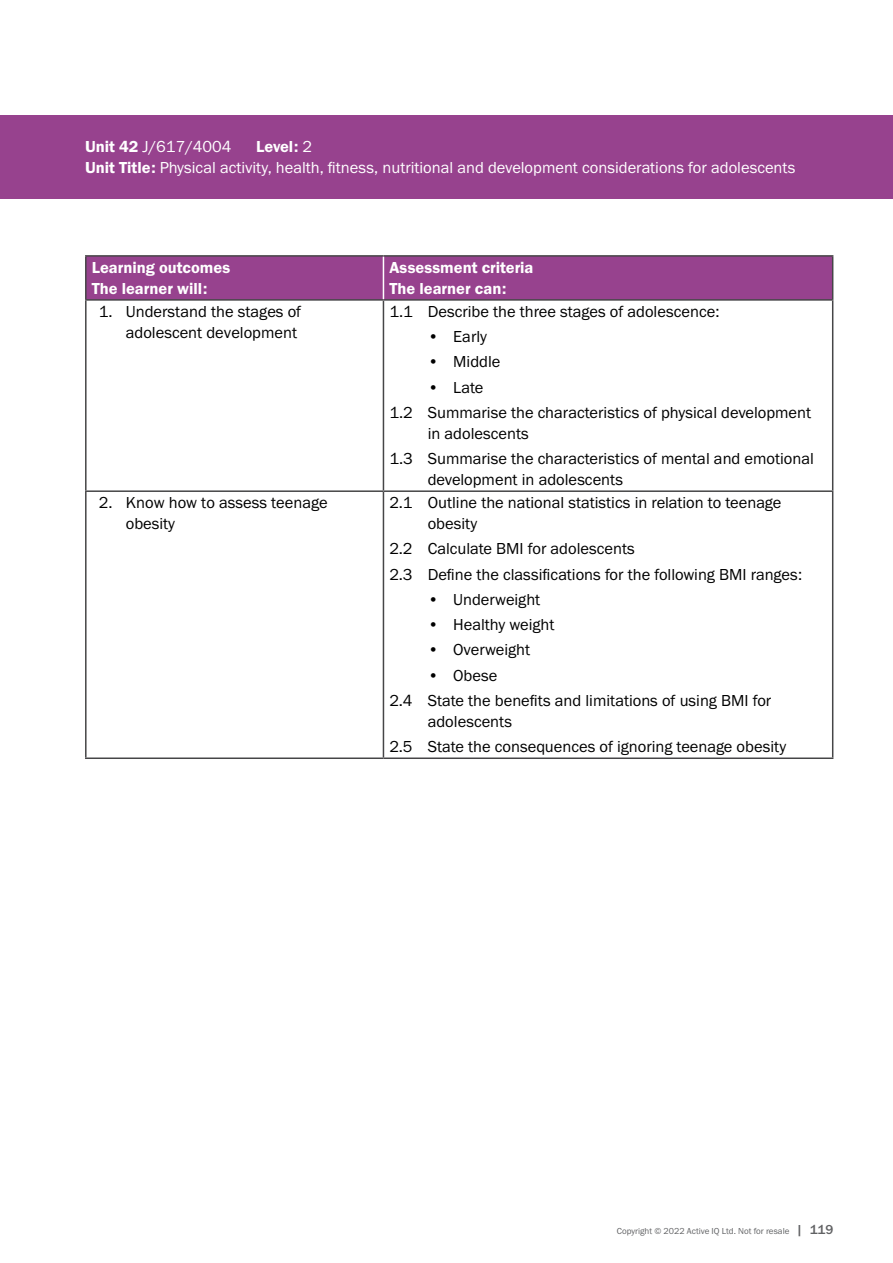
<style>
.page{position:relative;width:893px;height:1263px;background:#fff}
.page>*{position:absolute;margin:0;border:0;box-sizing:border-box;transform-origin:0 0}
.t1{font:16.5px/25.2px "Franklin Gothic URW Boo";color:#000}
.t2{font:16.5px "Franklin Gothic URW Boo";color:#fff}
.t3{font:16.5px/21px "Franklin Gothic URW Dem";color:#fff}
.t4{font:9px "Franklin Gothic URW Boo";color:#616264}
.s1{font-family:"Franklin Gothic URW Dem"}
.s2{font-family:"Franklin Gothic URW Boo"}
.s3{font-family:"Franklin Gothic URW";font-weight:500;font-size:13.5px}
</style>
<div class="page">
<div style="left:0;top:115px;width:893px;height:84px;background:#97428e"></div>
<div style="left:87px;top:257px;width:745px;height:42px;background:#97428e"></div>
<hr style="left:85px;top:255px;width:298px;height:2px;background:#464547">
<hr style="left:85px;top:257px;width:2px;height:42px;background:#464547">
<hr style="left:383px;top:255px;width:450px;height:2px;background:#464547">
<hr style="left:832px;top:257px;width:1px;height:42px;background:#464547">
<hr style="left:85px;top:299px;width:298px;height:2px;background:#464547">
<hr style="left:85px;top:301px;width:2px;height:189px;background:#464547">
<hr style="left:383px;top:299px;width:450px;height:2px;background:#464547">
<hr style="left:383px;top:301px;width:1px;height:189px;background:#464547">
<hr style="left:832px;top:301px;width:1px;height:189px;background:#464547">
<hr style="left:85px;top:490px;width:298px;height:2px;background:#464547">
<hr style="left:85px;top:492px;width:2px;height:265px;background:#464547">
<hr style="left:383px;top:490px;width:450px;height:2px;background:#464547">
<hr style="left:383px;top:492px;width:1px;height:265px;background:#464547">
<hr style="left:832px;top:492px;width:1px;height:265px;background:#464547">
<hr style="left:85px;top:757px;width:298px;height:2px;background:#464547">
<hr style="left:383px;top:757px;width:450px;height:2px;background:#464547">
<hr style="left:383px;top:257px;width:1px;height:42px;background:#fff">
<p class="t2" style="left:85px;top:136px;width:148px"><span class="s1">Unit 42</span> J/617/4004</p>
<p class="t3" style="left:256px;top:135px;width:58px">Level: <span class="s2">2</span></p>
<p class="t2" style="left:85px;top:157px;width:712px"><span class="s1">Unit Title:</span> Physical activity, health, fitness, nutritional and development considerations for adolescents</p>
<p class="t3" style="left:92px;top:257px;width:140px">Learning outcomes<br>The learner will:</p>
<p class="t3" style="left:389px;top:257px;width:146px">Assessment criteria<br>The learner can:</p>
<p class="t1" style="left:99px;top:301px;width:204px;line-height:21px;text-align:right">1. Understand the stages of adolescent development</p>
<p class="t1" style="left:389px;top:298px;width:332px">1.1 Describe the three stages of adolescence:</p>
<p class="t1" style="left:428px;top:324px;width:61px">• Early</p>
<p class="t1" style="left:428px;top:349px;width:74px">• Middle</p>
<p class="t1" style="left:389px;top:374px;width:423px;text-indent:38px">• Late<br>1.2 Summarise the characteristics of physical development</p>
<p class="t1" style="left:389px;top:420px;width:426px;text-indent:38px">in adolescents<br>1.3 Summarise the characteristics of mental and emotional</p>
<p class="t1" style="left:428px;top:467px;width:197px">development in adolescents</p>
<p class="t1" style="left:126px;top:492px;width:203px;line-height:21px;text-indent:-27px">2. Know how to assess teenage obesity</p>
<p class="t1" style="left:428px;top:492px;width:355px;line-height:21px;text-indent:-38px">2.1 Outline the national statistics in relation to teenage obesity</p>
<p class="t1" style="left:389px;top:536px;width:414px">2.2 Calculate BMI for adolescents<br>2.3 Define the classifications for the following BMI ranges:</p>
<p class="t1" style="left:428px;top:586px;width:114px">• Underweight</p>
<p class="t1" style="left:428px;top:612px;width:128px">• Healthy weight</p>
<p class="t1" style="left:428px;top:637px;width:104px">• Overweight</p>
<p class="t1" style="left:389px;top:662px;width:383px;text-indent:38px">• Obese<br>2.4 State the benefits and limitations of using BMI for</p>
<p class="t1" style="left:389px;top:708px;width:398px;text-indent:38px">adolescents<br>2.5 State the consequences of ignoring teenage obesity</p>
<p class="t4" style="left:617px;top:1226px;width:218px">Copyright © 2022 Active IQ Ltd. Not for resale <span class="s3">| 119</span></p>
</div>
